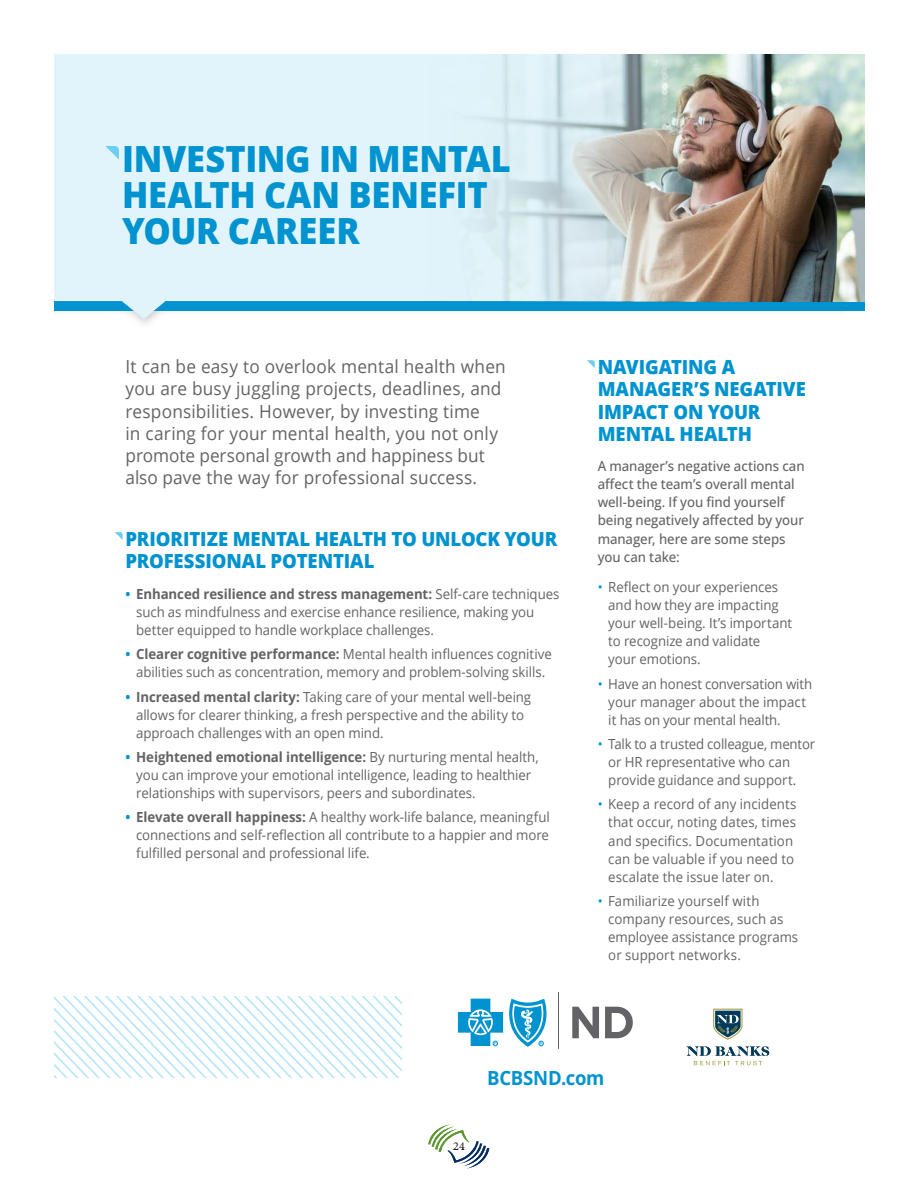
<style>
.page{position:relative;width:918px;height:1188px;background:#fff}
.page>*{position:absolute;margin:0;border:0;box-sizing:border-box;transform-origin:0 0}
.t1{font:800 36.15px/36.2px "Open Sans";letter-spacing:-.01em;color:#0093d0;scale:.95 1}
.t2{font:800 19.5px/22.2px "Open Sans";letter-spacing:-.005em;color:#0093d0;scale:.95 1}
.t3{font:700 19.5px "Open Sans";letter-spacing:-.015em;color:#0093d0;scale:.95 1}
.t4{font:18px/22.2px "Open Sans";letter-spacing:.01em;color:#636366;scale:.95 1}
.t5{font:13.95px/18px "Open Sans";letter-spacing:-.005em;color:#636366;scale:.95 1}
.t6{font:500 13.95px/18px "Open Sans";letter-spacing:-.005em;color:#636366;scale:.95 1}
.t7{font:12px "Minion Pro";color:#231f20}
.s1{font-weight:700;color:#0093d0}
.s2{font-weight:700}
.s3{color:#0093d0}
</style>
<div class="page">
<svg style="left:428px;top:1124px;width:61px;height:45px"></svg>
<svg style="left:54px;top:54px;width:811px;height:265px;background:#cae9f5"></svg>
<img style="left:274px;top:54px;width:591px;height:247px">
<svg style="left:54px;top:997px;width:348px;height:80px"></svg>
<svg style="left:572px;top:1007px;width:27px;height:31px"></svg>
<svg style="left:605px;top:1007px;width:28px;height:31px"></svg>
<hr style="left:558px;top:992px;width:1px;height:57px;background:#636366">
<svg style="left:458px;top:999px;width:89px;height:48px"></svg>
<svg style="left:713px;top:1009px;width:30px;height:31px"></svg>
<svg style="left:686px;top:1046px;width:83px;height:19px"></svg>
<svg style="left:105px;top:146px;width:14px;height:14px"></svg>
<svg style="left:115px;top:532px;width:8px;height:8px"></svg>
<svg style="left:587px;top:360px;width:8px;height:8px"></svg>
<p class="t1" style="left:122px;top:139px;width:411px">INVESTING IN MENTAL<br>HEALTH CAN BENEFIT<br>YOUR CAREER</p>
<p class="t4" style="left:126px;top:355px;width:402px">It can be easy to overlook mental health when you are busy juggling projects, deadlines, and responsibilities. However, by investing time<br>in caring for your mental health, you not only promote personal growth and happiness but also pave the way for professional success.</p>
<p class="t2" style="left:126px;top:527px;width:456px">PRIORITIZE MENTAL HEALTH TO UNLOCK YOUR<br>PROFESSIONAL POTENTIAL</p>
<p class="t5" style="left:136px;top:584px;width:447px;text-indent:-11px"><span class="s1">•</span> <span class="s2">Enhanced resilience and stress management:</span> Self-care techniques such as mindfulness and exercise enhance resilience, making you better equipped to handle workplace challenges.</p>
<p class="t5" style="left:126px;top:645px;width:450px;text-align:center"><span class="s1">•</span> <span class="s2">Clearer cognitive performance:</span> Mental health influences cognitive abilities such as concentration, memory and problem-solving skills.</p>
<p class="t5" style="left:136px;top:687px;width:417px;text-indent:-11px"><span class="s1">•</span> <span class="s2">Increased mental clarity:</span> Taking care of your mental well-being allows for clearer thinking, a fresh perspective and the ability to approach challenges with an open mind.</p>
<p class="t5" style="left:136px;top:748px;width:425px;text-indent:-11px"><span class="s1">•</span> <span class="s2">Heightened emotional intelligence:</span> By nurturing mental health, you can improve your emotional intelligence, leading to healthier relationships with supervisors, peers and subordinates.</p>
<p class="t5" style="left:136px;top:808px;width:437px;text-align:justify;text-indent:-11px"><span class="s1">•</span> <span class="s2">Elevate overall happiness:</span> A healthy work-life balance, meaningful connections and self-reflection all contribute to a happier and more fulfilled personal and professional life.</p>
<p class="t2" style="left:598px;top:355px;width:221px">NAVIGATING A<br>MANAGER’S NEGATIVE<br>IMPACT ON YOUR<br>MENTAL HEALTH</p>
<p class="t6" style="left:598px;top:457px;width:219px">A manager’s negative actions can affect the team’s overall mental well-being. If you find yourself being negatively affected by your manager, here are some steps you can take:</p>
<p class="t5" style="left:608px;top:578px;width:195px;text-indent:-11px"><span class="s3">•</span> Reflect on your experiences and how they are impacting your well-being. It’s important to recognize and validate<br>your emotions.</p>
<p class="t5" style="left:608px;top:674px;width:216px;text-indent:-11px"><span class="s3">•</span> Have an honest conversation with your manager about the impact it has on your mental health.</p>
<p class="t5" style="left:608px;top:735px;width:219px;text-indent:-11px"><span class="s3">•</span> Talk to a trusted colleague, mentor or HR representative who can provide guidance and support.</p>
<p class="t5" style="left:608px;top:795px;width:200px;text-indent:-11px"><span class="s3">•</span> Keep a record of any incidents that occur, noting dates, times and specifics. Documentation can be valuable if you need to escalate the issue later on.</p>
<p class="t5" style="left:608px;top:891px;width:201px;text-indent:-11px"><span class="s3">•</span> Familiarize yourself with company resources, such as employee assistance programs or support networks.</p>
<p class="t7" style="left:453px;top:1138px;width:13px">24</p>
<p class="t3" style="left:487px;top:1064px;width:125px">BCBSND.com</p>
</div>
